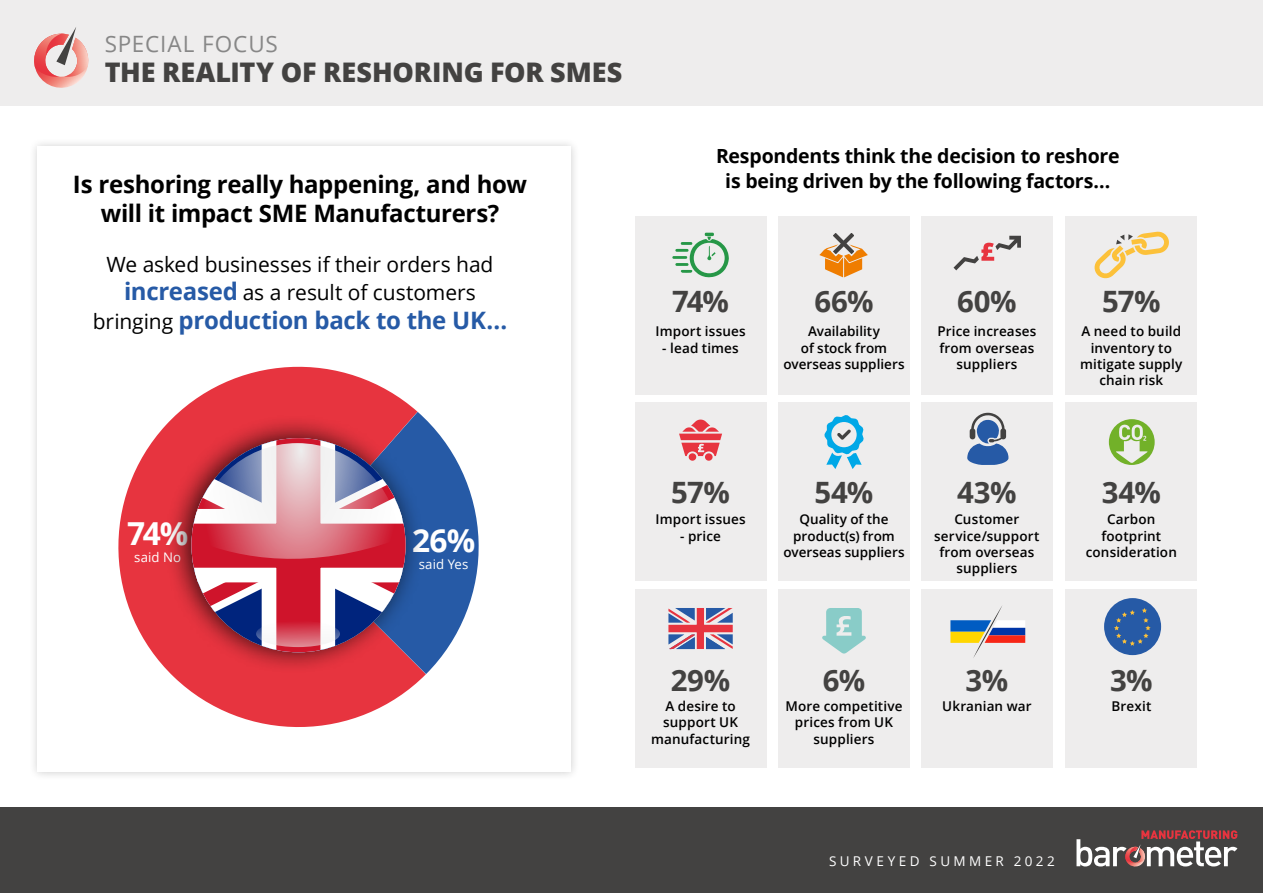
<style>
.page{position:relative;width:1263px;height:893px;background:#fff}
.page>*{position:absolute;margin:0;border:0;box-sizing:border-box;transform-origin:0 0}
.t1{font:700 31.65px "Open Sans";color:#fff}
.t2{font:700 29.4px "Open Sans";letter-spacing:-.01em;color:#434241}
.t3{font:800 27px "Open Sans";letter-spacing:-.005em;color:#434241}
.t4{font:700 24px/28.8px "Open Sans";letter-spacing:-.015em;color:#000;text-align:center}
.t5{font:700 24px "Open Sans";letter-spacing:-.015em;color:#265aa6}
.t6{font:22.5px "Open Sans";letter-spacing:.035em;color:#878787}
.t7{font:21px/28.8px "Open Sans";letter-spacing:-.005em;color:#000;text-align:center}
.t8{font:700 19.5px/25.5px "Open Sans";letter-spacing:-.015em;color:#000;text-align:center}
.t9{font:600 13.5px/16.2px "Open Sans";letter-spacing:.01em;color:#000;text-align:center}
.t10{font:13.5px "Open Sans";letter-spacing:.25em;color:#fff}
.t11{font:13.2px "Open Sans";letter-spacing:.01em;color:#fff}
.s1{font-weight:700;font-size:24px;color:#265aa6}
.s2{font-weight:400;font-size:21px;color:#000}
</style>
<div class="page">
<div style="left:0;top:808px;width:1263px;height:85px;background:#434241"></div>
<svg style="left:1076px;top:830px;width:161px;height:37px"></svg>
<div style="left:28px;top:138px;width:552px;height:643px;background:#000;opacity:.2"></div>
<div style="left:37px;top:147px;width:534px;height:625px;background:#fff"></div>
<div style="left:635px;top:216px;width:131px;height:178px;background:#eeeded"></div>
<div style="left:635px;top:403px;width:131px;height:178px;background:#eeeded"></div>
<div style="left:635px;top:589px;width:131px;height:179px;background:#eeeded"></div>
<div style="left:778px;top:216px;width:132px;height:178px;background:#eeeded"></div>
<div style="left:778px;top:403px;width:132px;height:178px;background:#eeeded"></div>
<div style="left:778px;top:589px;width:132px;height:179px;background:#eeeded"></div>
<div style="left:921px;top:216px;width:132px;height:178px;background:#eeeded"></div>
<div style="left:921px;top:403px;width:132px;height:178px;background:#eeeded"></div>
<div style="left:921px;top:589px;width:132px;height:179px;background:#eeeded"></div>
<div style="left:1065px;top:216px;width:132px;height:178px;background:#eeeded"></div>
<div style="left:1065px;top:403px;width:132px;height:178px;background:#eeeded"></div>
<div style="left:1065px;top:589px;width:132px;height:179px;background:#eeeded"></div>
<div style="left:0;top:0;width:1263px;height:106px;background:#eeeded"></div>
<svg style="left:118px;top:366px;width:308px;height:361px;fill:#e7343f"></svg>
<svg style="left:298px;top:412px;width:181px;height:262px;fill:#265aa6"></svg>
<div style="left:164px;top:414px;width:261px;height:260px;background:#000;opacity:.75"></div>
<svg style="left:191px;top:438px;width:215px;height:214px;background:#864d73"></svg>
<svg style="left:262px;top:438px;width:73px;height:214px"></svg>
<div style="left:191px;top:509px;width:215px;height:73px;background:#fff"></div>
<div style="left:276px;top:438px;width:44px;height:214px;background:#cf142b"></div>
<div style="left:191px;top:524px;width:215px;height:44px;background:#cf142b"></div>
<svg style="left:196px;top:443px;width:203px;height:128px"></svg>
<svg style="left:256px;top:620px;width:84px;height:27px"></svg>
<svg style="left:34px;top:27px;width:55px;height:61px"></svg>
<svg style="left:679px;top:420px;width:43px;height:41px"></svg>
<svg style="left:672px;top:233px;width:57px;height:45px"></svg>
<svg style="left:1109px;top:419px;width:46px;height:46px"></svg>
<svg style="left:819px;top:233px;width:49px;height:44px"></svg>
<svg style="left:953px;top:236px;width:68px;height:34px"></svg>
<svg style="left:1094px;top:231px;width:75px;height:48px"></svg>
<svg style="left:967px;top:413px;width:41px;height:52px"></svg>
<svg style="left:824px;top:415px;width:40px;height:54px"></svg>
<svg style="left:668px;top:608px;width:65px;height:41px"></svg>
<svg style="left:822px;top:608px;width:44px;height:46px"></svg>
<svg style="left:950px;top:606px;width:75px;height:52px"></svg>
<div style="left:1104px;top:598px;width:57px;height:57px;background:#265aa6;border-radius:50%"></div>
<svg style="left:1114px;top:608px;width:36px;height:38px"></svg>
<h3 class="t6" style="left:105px;top:28px;width:175px">SPECIAL FOCUS</h3>
<h3 class="t3" style="left:105px;top:52px;width:519px">THE REALITY OF RESHORING FOR SMES</h3>
<h3 class="t4" style="left:73px;top:169px;width:456px">Is reshoring really happening, and how will it impact SME Manufacturers?</h3>
<h3 class="t7" style="left:107px;top:249px;width:388px">We asked businesses if their orders had <span class="s1">increased</span> as a result of customers</h3>
<h3 class="t5" style="left:93px;top:304px;width:416px"><span class="s2">bringing</span> production back to the UK...</h3>
<h3 class="t8" style="left:716px;top:142px;width:405px">Respondents think the decision to reshore is being driven by the following factors...</h3>
<h2 class="t2" style="left:672px;top:281px;width:58px">74%</h2>
<p class="t9" style="left:655px;top:323px;width:92px">Import issues</p>
<p class="t9" style="left:662px;top:339px;width:78px">- lead times</p>
<h2 class="t2" style="left:814px;top:281px;width:61px">66%</h2>
<p class="t9" style="left:783px;top:323px;width:123px">Availability<br>of stock from overseas suppliers</p>
<h2 class="t2" style="left:957px;top:281px;width:61px">60%</h2>
<p class="t9" style="left:937px;top:323px;width:100px">Price increases from overseas suppliers</p>
<h2 class="t2" style="left:1102px;top:281px;width:60px">57%</h2>
<p class="t9" style="left:1080px;top:323px;width:104px">A need to build inventory to mitigate supply chain risk</p>
<h1 class="t1" style="left:127px;top:511px;width:63px">74%</h1>
<p class="t11" style="left:134px;top:548px;width:49px">said No</p>
<h1 class="t1" style="left:412px;top:518px;width:65px">26%</h1>
<p class="t11" style="left:419px;top:555px;width:51px">said Yes</p>
<h2 class="t2" style="left:671px;top:472px;width:60px">57%</h2>
<h2 class="t2" style="left:814px;top:472px;width:60px">54%</h2>
<h2 class="t2" style="left:957px;top:472px;width:61px">43%</h2>
<h2 class="t2" style="left:1102px;top:472px;width:61px">34%</h2>
<p class="t9" style="left:655px;top:511px;width:92px">Import issues</p>
<p class="t9" style="left:680px;top:527px;width:42px">- price</p>
<p class="t9" style="left:783px;top:511px;width:123px">Quality of the product(s) from overseas suppliers</p>
<p class="t9" style="left:934px;top:511px;width:107px">Customer service/support from overseas suppliers</p>
<p class="t9" style="left:1086px;top:511px;width:93px">Carbon footprint consideration</p>
<h2 class="t2" style="left:671px;top:660px;width:61px">29%</h2>
<h2 class="t2" style="left:823px;top:660px;width:44px">6%</h2>
<h2 class="t2" style="left:965px;top:660px;width:44px">3%</h2>
<h2 class="t2" style="left:1110px;top:660px;width:44px">3%</h2>
<p class="t9" style="left:651px;top:698px;width:100px">A desire to support UK manufacturing</p>
<p class="t9" style="left:785px;top:698px;width:118px">More competitive prices from UK suppliers</p>
<p class="t9" style="left:942px;top:698px;width:91px">Ukranian war</p>
<p class="t9" style="left:1111px;top:698px;width:41px">Brexit</p>
<p class="t10" style="left:829px;top:852px;width:227px">SURVEYED SUMMER 2022</p>
</div>
